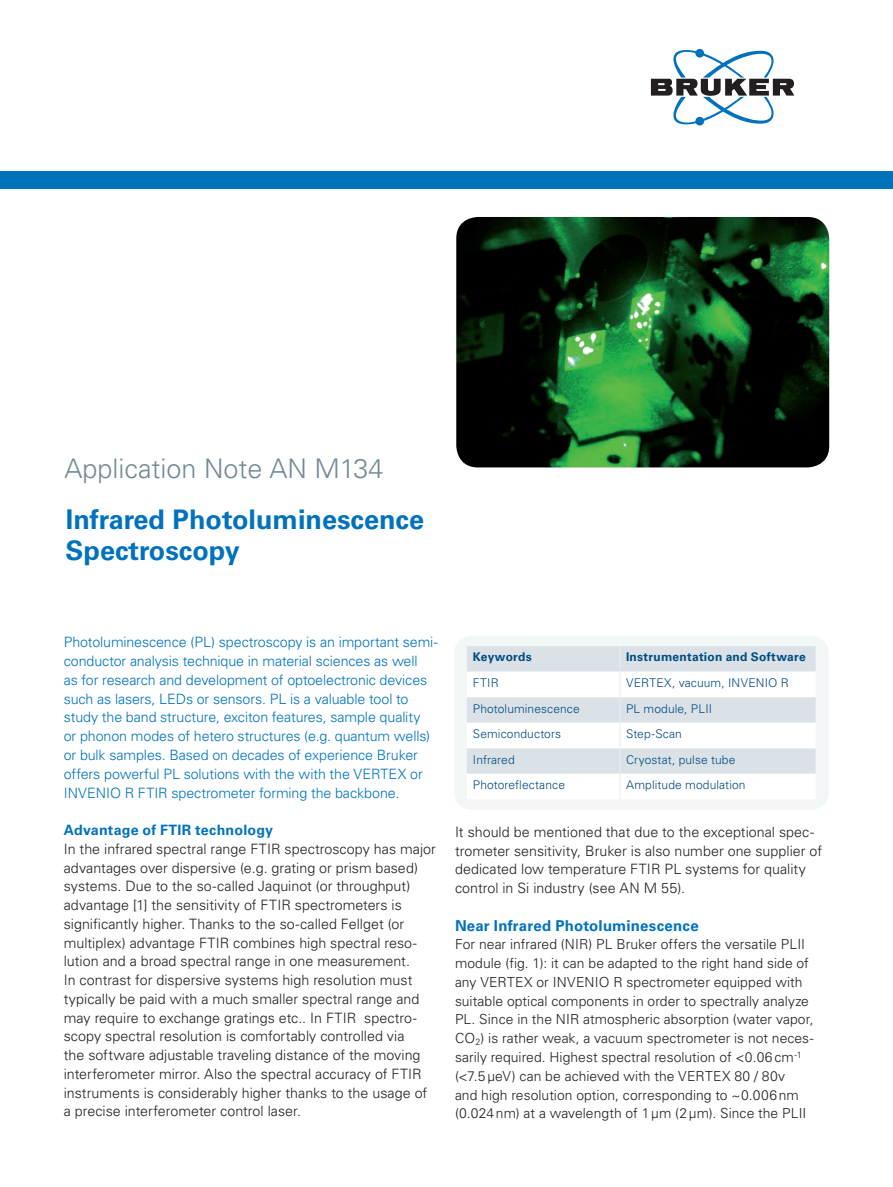
<style>
.page{position:relative;width:893px;height:1187px;background:#fff}
.page>*{position:absolute;margin:0;border:0;box-sizing:border-box;transform-origin:0 0}
.application_headline{font:700 27px/31.5px "Univers";color:#0072bc}
.application_subheadl{font:300 27px "Univers";color:#738a95}
.application_body{font:700 15px "Univers";letter-spacing:.015em;color:#0072bc}
.application_body-2{font:300 14.25px/18.8px "Univers";color:#231f20}
.application_intro{font:300 14.25px/18.8px "Univers";letter-spacing:-.01em;color:#0072bc}
.application_intro-2{font:700 14.25px "Univers";letter-spacing:.015em;color:#0072bc}
.application_body-3{font:300 13.8px/18.8px "Univers";letter-spacing:.005em;color:#231f20}
.brochure_legend{font:300 12px "Univers";letter-spacing:.01em;color:#004a7f}
.brochure_legend-2{font:700 12px "Univers";letter-spacing:.02em;color:#004a7f}
</style>
<div class="page">
<div style="left:0;top:171px;width:893px;height:17px;background:#0072bc"></div>
<svg style="left:651px;top:49px;width:143px;height:76px"></svg>
<div style="left:454px;top:636px;width:375px;height:173px;background:#f3f6f7;border-radius:17px"></div>
<div style="left:467px;top:646px;width:349px;height:25px;background:#dae2e7"></div>
<svg style="left:467px;top:672px;width:349px;height:127px;fill:#fff"></svg>
<hr style="left:619px;top:646px;width:2px;height:25px;background:#e7eef1">
<hr style="left:619px;top:671px;width:2px;height:26px;background:#e7eef1">
<hr style="left:619px;top:697px;width:2px;height:25px;background:#e7eef1">
<hr style="left:619px;top:722px;width:2px;height:26px;background:#e7eef1">
<hr style="left:619px;top:748px;width:2px;height:25px;background:#e7eef1">
<hr style="left:619px;top:773px;width:2px;height:26px;background:#e7eef1">
<img style="left:456px;top:217px;width:373px;height:250px">
<p class="application_subheadl" style="left:65px;top:452px;width:321px">Application Note AN M134</p>
<p class="application_headline" style="left:66px;top:503px;width:360px">Infrared Photoluminescence<br>Spectroscopy</p>
<p class="application_intro" style="left:64px;top:633px;width:375px">Photoluminescence (PL) spectroscopy is an important semi&shy;conductor analysis technique in material sciences as well<br>as for research and development of optoelectronic devices such as lasers, LEDs or sensors. PL is a valuable tool to study the band structure, exciton features, sample quality<br>or phonon modes of hetero structures (e.g. quantum wells) or bulk samples. Based on decades of experience Bruker offers powerful PL solutions with the with the VERTEX or INVENIO R FTIR spectrometer forming the backbone.</p>
<p class="application_intro-2" style="left:64px;top:821px;width:211px">Advantage of FTIR technology</p>
<p class="application_body-2" style="left:64px;top:839px;width:374px">In the infrared spectral range FTIR spectroscopy has major advantages over dispersive (e.g. grating or prism based) systems. Due to the so-called Jaquinot (or throughput) advantage [1] the sensitivity of FTIR spectrometers is significantly higher. Thanks to the so-called Fellget (or multiplex) advantage FTIR combines high spectral reso&shy;lution and a broad spectral range in one measurement.<br>In contrast for dispersive systems high resolution must typically be paid with a much smaller spectral range and may require to exchange gratings etc.. In FTIR spectro&shy;scopy spectral resolution is comfortably controlled via<br>the software adjustable traveling distance of the moving interferometer mirror. Also the spectral accuracy of FTIR instruments is considerably higher thanks to the usage of a precise interferometer control laser.</p>
<p class="brochure_legend-2" style="left:473px;top:650px;width:60px">Keywords</p>
<p class="brochure_legend-2" style="left:626px;top:650px;width:181px">Instrumentation and Software</p>
<p class="brochure_legend" style="left:473px;top:675px;width:27px">FTIR</p>
<p class="brochure_legend" style="left:626px;top:675px;width:164px">VERTEX, vacuum, INVENIO R</p>
<p class="brochure_legend" style="left:473px;top:701px;width:108px">Photoluminescence</p>
<p class="brochure_legend" style="left:626px;top:701px;width:88px">PL module, PLII</p>
<p class="brochure_legend" style="left:473px;top:726px;width:90px">Semiconductors</p>
<p class="brochure_legend" style="left:626px;top:726px;width:57px">Step-Scan</p>
<p class="brochure_legend" style="left:473px;top:752px;width:43px">Infrared</p>
<p class="brochure_legend" style="left:626px;top:752px;width:111px">Cryostat, pulse tube</p>
<p class="brochure_legend" style="left:473px;top:777px;width:94px">Photoreflectance</p>
<p class="brochure_legend" style="left:626px;top:777px;width:121px">Amplitude modulation</p>
<p class="application_body-2" style="left:455px;top:822px;width:369px">It should be mentioned that due to the exceptional spec&shy;trometer sensitivity, Bruker is also number one supplier of dedicated low temperature FTIR PL systems for quality control in Si industry (see AN M 55).</p>
<p class="application_body" style="left:455px;top:916px;width:245px">Near Infrared Photoluminescence</p>
<p class="application_body-3" style="left:455px;top:935px;width:360px">For near infrared (NIR) PL Bruker offers the versatile PLII module (fig. 1): it can be adapted to the right hand side of any VERTEX or INVENIO R spectrometer equipped with suitable optical components in order to spectrally analyze PL. Since in the NIR atmospheric absorption (water vapor, CO<sub>2</sub>) is rather weak, a vacuum spectrometer is not neces&shy;sarily required. Highest spectral resolution of &lt;0.06cm<sup>-1 </sup>(&lt;7.5µeV) can be achieved with the VERTEX 80 / 80v<br>and high resolution option, corresponding to ~0.006nm (0.024nm) at a wavelength of 1µm (2µm). Since the PLII</p>
</div>
